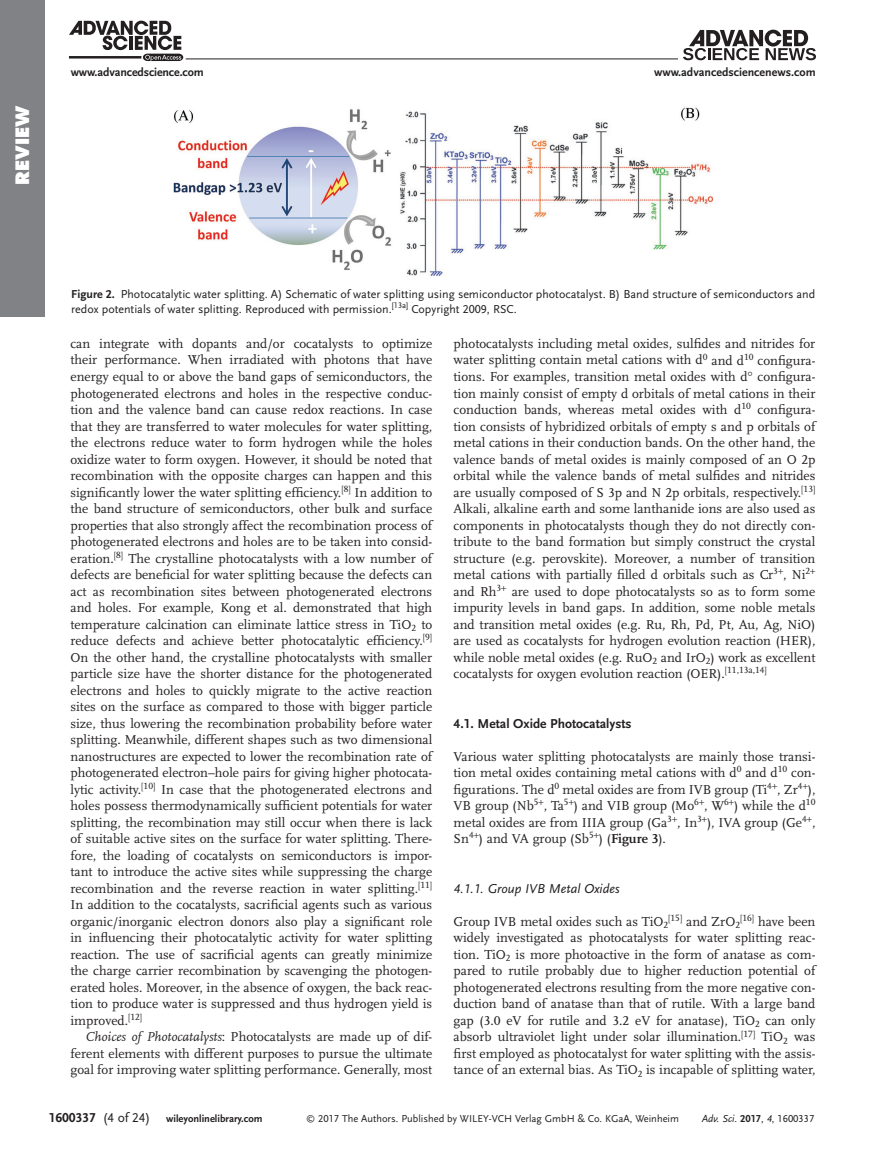
<style>
.page{position:relative;width:891px;height:1175px;background:#fff}
.page>*{position:absolute;margin:0;border:0;box-sizing:border-box;transform-origin:0 0}
.t1{font:800 18px "Futura";letter-spacing:.005em;color:#fff}
.t2{font:13.5px/16.5px "Scala LF";color:#231f20;text-align:justify}
.t3{font:700 13.5px "Scala Sans LF";color:#231f20}
.t4{font:italic 13.5px "Scala Sans LF";color:#231f20}
.t5{font:12px/14.2px "Scala Sans LF";color:#231f20}
.t6{font:700 12px "Scala Sans LF";color:#231f20}
.t7{font:10.5px "Scala Sans LF";color:#231f20}
.t8{font:700 10.5px "Scala Sans LF";color:#231f20}
.t9{font:italic 10.5px "Scala Sans LF";color:#231f20}
.s1{font-weight:700}
.s2{font-style:italic}
.s3{font-size:13.5px}
.s4{font-weight:400;font-size:13.5px}
.s5{font-size:9px}
.s6{font-weight:700;font-style:normal}
.s7{font-style:normal}
</style>
<div class="page">
<div style="left:0;top:0;width:45px;height:317px;background:#808285"></div>
<svg style="left:69px;top:21px;width:114px;height:40px"></svg>
<hr style="left:186px;top:59px;width:492px;height:1px;background:#231f20">
<svg style="left:683px;top:30px;width:133px;height:30px"></svg>
<img style="left:173px;top:107px;width:540px;height:169px">
<h1 class="t1" style="left:11px;top:185px;width:81px;rotate:-90deg">Review</h1>
<p class="t6" style="left:71px;top:65px;width:135px">www.advancedscience.com</p>
<p class="t6" style="left:654px;top:65px;width:163px">www.advancedsciencenews.com</p>
<p class="t5" style="left:71px;top:287px;width:746px"><span class="s1">Figure 2.</span> Photocatalytic water splitting. A) Schematic of water splitting using semiconductor photocatalyst. B) Band structure of semiconductors and redox potentials of water splitting. Reproduced with permission.<sup>[13a]</sup> Copyright 2009, RSC.</p>
<p class="t2" style="left:70px;top:335px;width:363px">can integrate with dopants and/or cocatalysts to optimize their performance. When irradiated with photons that have energy equal to or above the band gaps of semiconductors, the photogenerated electrons and holes in the respective conduc&shy;tion and the valence band can cause redox reactions. In case that they are transferred to water molecules for water splitting, the electrons reduce water to form hydrogen while the holes oxidize water to form oxygen. However, it should be noted that recombination with the opposite charges can happen and this significantly lower the water splitting efficiency.<sup>[8]</sup> In addition to the band structure of semiconductors, other bulk and surface properties that also strongly affect the recombination process of photogenerated electrons and holes are to be taken into consid&shy;eration.<sup>[8]</sup> The crystalline photocatalysts with a low number of defects are beneficial for water splitting because the defects can act as recombination sites between photogenerated electrons and holes. For example, Kong et al. demonstrated that high temperature calcination can eliminate lattice stress in TiO<sub>2</sub> to reduce defects and achieve better photocatalytic efficiency.<sup>[9] </sup>On the other hand, the crystalline photocatalysts with smaller particle size have the shorter distance for the photogenerated electrons and holes to quickly migrate to the active reaction sites on the surface as compared to those with bigger particle size, thus lowering the recombination probability before water splitting. Meanwhile, different shapes such as two dimensional nanostructures are expected to lower the recombination rate of photogenerated electron–hole pairs for giving higher photocata&shy;lytic activity.<sup>[10]</sup> In case that the photogenerated electrons and holes possess thermodynamically sufficient potentials for water splitting, the recombination may still occur when there is lack of suitable active sites on the surface for water splitting. There&shy;fore, the loading of cocatalysts on semiconductors is impor&shy;tant to introduce the active sites while suppressing the charge recombination and the reverse reaction in water splitting.<sup>[11] </sup>In addition to the cocatalysts, sacrificial agents such as various organic/inorganic electron donors also play a significant role in influencing their photocatalytic activity for water splitting reaction. The use of sacrificial agents can greatly minimize the charge carrier recombination by scavenging the photogen&shy;erated holes. Moreover, in the absence of oxygen, the back reac&shy;tion to produce water is suppressed and thus hydrogen yield is improved.<sup>[12]</sup></p>
<p class="t2" style="left:71px;top:1028px;width:363px;text-indent:15px"><span class="s2">Choices of Photocatalysts</span>: Photocatalysts are made up of dif&shy;ferent elements with different purposes to pursue the ultimate goal for improving water splitting performance. Generally, most</p>
<p class="t2" style="left:454px;top:335px;width:363px;text-align:left">photocatalysts including metal oxides, sulfides and nitrides for water splitting contain metal cations with d<sup>0</sup> and d<sup>10</sup> configura&shy;tions. For examples, transition metal oxides with d configura&shy;tion mainly consist of empty d orbitals of metal cations in their conduction bands, whereas metal oxides with d<sup>10</sup> configura&shy;tion consists of hybridized orbitals of empty s and p orbitals of metal cations in their conduction bands. On the other hand, the valence bands of metal oxides is mainly composed of an O 2p orbital while the valence bands of metal sulfides and nitrides are usually composed of S 3p and N 2p orbitals, respectively.<sup>[13] </sup>Alkali, alkaline earth and some lanthanide ions are also used as components in photocatalysts though they do not directly con&shy;tribute to the band formation but simply construct the crystal structure (e.g. perovskite). Moreover, a number of transition metal cations with partially filled d orbitals such as Cr<sup>3</sup> , Ni<sup>2 </sup>and Rh<sup>3</sup> are used to dope photocatalysts so as to form some impurity levels in band gaps. In addition, some noble metals and transition metal oxides (e.g. Ru, Rh, Pd, Pt, Au, Ag, NiO) are used as cocatalysts for hydrogen evolution reaction (HER), while noble metal oxides (e.g. RuO<sub>2</sub> and IrO<sub>2</sub>) work as excellent cocatalysts for oxygen evolution reaction (OER).<sup>[11,13a,14]</sup></p>
<p class="t3" style="left:454px;top:716px;width:179px">4.1. Metal Oxide Photocatalysts</p>
<p class="t2" style="left:454px;top:748px;width:363px">Various water splitting photocatalysts are mainly those transi&shy;tion metal oxides containing metal cations with d<sup>0</sup> and d<sup>10</sup> con&shy;figurations. The d<sup>0</sup> metal oxides are from IVB group (Ti<sup>4</sup> , Zr<sup>4</sup> ), VB group (Nb<sup>5</sup> , Ta<sup>5</sup> ) and VIB group (Mo<sup>6</sup> , W<sup>6</sup> ) while the d<sup>10 </sup>metal oxides are from IIIA group (Ga<sup>3</sup> , In<sup>3</sup> ), IVA group (Ge<sup>4</sup> , Sn<sup>4</sup> ) and VA group (Sb<sup>5</sup> ) (<span class="s1">Figure 3</span>).</p>
<p class="t4" style="left:454px;top:881px;width:168px">4.1.1. Group IVB Metal Oxides</p>
<p class="t2" style="left:454px;top:913px;width:363px">Group IVB metal oxides such as TiO<sub>2</sub><sup>[15]</sup> and ZrO<sub>2</sub><sup>[16]</sup> have been widely investigated as photocatalysts for water splitting reac&shy;tion. TiO<sub>2</sub> is more photoactive in the form of anatase as com&shy;pared to rutile probably due to higher reduction potential of photogenerated electrons resulting from the more negative con&shy;duction band of anatase than that of rutile. With a large band gap (3.0 eV for rutile and 3.2 eV for anatase), TiO<sub>2</sub> can only absorb ultraviolet light under solar illumination.<sup>[17]</sup> TiO<sub>2</sub> was first employed as photocatalyst for water splitting with the assis&shy;tance of an external bias. As TiO<sub>2</sub> is incapable of splitting water,</p>
<p class="t8" style="left:49px;top:1113px;width:216px"><span class="s3">1600337</span> <span class="s4">(4 of 24)</span> wileyonlinelibrary.com</p>
<p class="t7" style="left:306px;top:1113px;width:374px"><span class="s5">©</span> 2017 The Authors. Published by WILEY-VCH Verlag GmbH &amp; Co. KGaA, Weinheim</p>
<p class="t9" style="left:702px;top:1113px;width:114px">Adv. Sci. <span class="s6">2017</span><span class="s7">,</span> 4<span class="s7">, 1600337</span></p>
</div>
